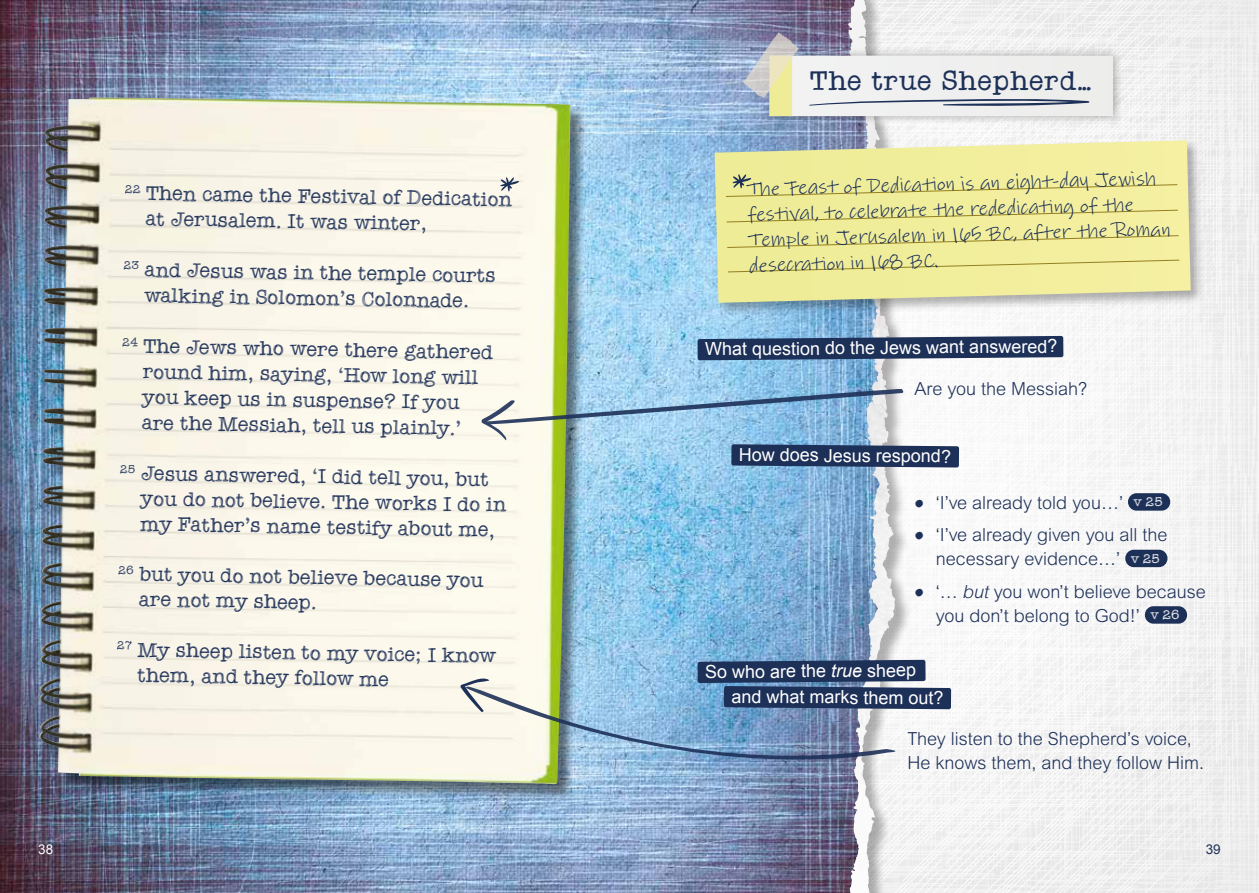
<style>
.page{position:relative;width:1259px;height:893px;background:#fff}
.page>*{position:absolute;margin:0;border:0;box-sizing:border-box;transform-origin:0 0}
.t1{font:28.5px "Quattro Tempi Solid";letter-spacing:.03em;color:#1d3058}
.t2{font:21px/25.5px "Quattro Tempi";color:#1d3058}
.t3{font:20.25px/25.2px "Lindsey Pro";color:#1d3058}
.t4{font:300 18px/24px "Arial MT Std";color:#1d3058}
.t5{font:18px/26.1px "Arial";letter-spacing:-.01em;color:#fff}
.t6{font:13.5px "Arial";color:#fff}
.t7{font:13.5px "Arial";color:#1d3058}
.s1{font-family:"Lindsey Pro";font-weight:400;font-size:20.25px}
.s2{font-family:"Quattro Tempi";font-weight:400;font-size:13.5px;color:#fff}
.s3{font-style:italic}
</style>
<div class="page">
<img style="left:911px;top:0;width:348px;height:893px">
<div style="left:0;top:0;width:911px;height:893px;background:#000;opacity:.3"></div>
<div style="left:40px;top:98px;width:547px;height:703px;background:#000;opacity:.5"></div>
<img style="left:41px;top:99px;width:48px;height:474px">
<div style="left:763px;top:48px;width:360px;height:77px;background:#000;opacity:.3"></div>
<div style="left:769px;top:56px;width:344px;height:60px;background:#efefef"></div>
<div style="left:769px;top:56px;width:23px;height:60px;background:#eeec96"></div>
<svg style="left:743px;top:32px;width:56px;height:66px"></svg>
<svg style="left:809px;top:99px;width:281px;height:7px"></svg>
<div style="left:713px;top:138px;width:492px;height:179px;background:#000;opacity:.3"></div>
<svg style="left:714px;top:140px;width:476px;height:163px"></svg>
<svg style="left:726px;top:209px;width:452px;height:14px"></svg>
<svg style="left:726px;top:235px;width:453px;height:13px"></svg>
<svg style="left:727px;top:259px;width:453px;height:14px"></svg>
<svg style="left:500px;top:177px;width:19px;height:14px"></svg>
<svg style="left:697px;top:336px;width:366px;height:24px"></svg>
<div style="left:1128px;top:493px;width:42px;height:18px;background:#1d3058;border-radius:9px"></div>
<div style="left:1125px;top:550px;width:42px;height:17px;background:#1d3058;border-radius:9px"></div>
<div style="left:1145px;top:606px;width:42px;height:18px;background:#1d3058;border-radius:9px"></div>
<svg style="left:481px;top:388px;width:478px;height:79px"></svg>
<svg style="left:460px;top:660px;width:491px;height:123px"></svg>
<svg style="left:725px;top:174px;width:453px;height:23px"></svg>
<p class="t2" style="left:146px;top:180px;width:367px;text-indent:-21px;rotate:1deg"><sup>22</sup> Then came the Festival of Dedication at Jerusalem. It was winter,</p>
<p class="t2" style="left:124px;top:256px;width:374px;text-align:center;rotate:1deg"><sup>23</sup> and Jesus was in the temple courts walking in Solomon’s Colonnade.</p>
<p class="t2" style="left:122px;top:332px;width:372px;text-align:center;rotate:1deg"><sup>24</sup> The Jews who were there gathered round him, saying, ‘How long will you keep us in suspense? If you<br>are the Messiah, tell us plainly.’</p>
<p class="t2" style="left:141px;top:460px;width:367px;text-indent:-21px;rotate:1deg"><sup>25</sup> Jesus answered, ‘I did tell you, but you do not believe. The works I do in my Father’s name testify about me,</p>
<p class="t2" style="left:140px;top:561px;width:345px;text-indent:-21px;rotate:1deg"><sup>26</sup> but you do not believe because you are not my sheep.</p>
<p class="t2" style="left:138px;top:637px;width:359px;text-indent:-21px;rotate:1deg"><sup>27</sup> My sheep listen to my voice; I know them, and they follow me</p>
<h1 class="t1" style="left:809px;top:64px;width:284px">The true Shepherd…</h1>
<p class="t3" style="left:746px;top:178px;width:424px;rotate:-2deg">The Feast of Dedication is an eight-day Jewish festival, to celebrate the rededicating of the Temple in Jerusalem in 165 BC, after the Roman desecration in 168 BC.</p>
<p class="t5" style="left:705px;top:335px;width:354px">What question do the Jews want answered?</p>
<p class="t4" style="left:914px;top:376px;width:174px">Are you the Messiah?</p>
<p class="t5" style="left:739px;top:443px;width:214px">How does Jesus respond?</p>
<p class="t4" style="left:914px;top:490px;width:250px"><span class="s1">•</span> ‘I’ve already told you…’ <span class="s2">v 25</span></p>
<p class="t4" style="left:935px;top:523px;width:233px;text-indent:-21px"><span class="s1">•</span> ‘I’ve already given you all the necessary evidence…’ <span class="s2">v 25</span></p>
<p class="t4" style="left:914px;top:579px;width:293px;text-align:center"><span class="s1">•</span> ‘… <span class="s3">but</span> you won’t believe because you don’t belong to God!’ <span class="s2">v 26</span></p>
<p class="t5" style="left:731px;top:658px;width:214px;text-indent:-26px">So who are the <span class="s3">true</span> sheep and what marks them out?</p>
<p class="t4" style="left:907px;top:727px;width:298px">They listen to the Shepherd’s voice,<br>He knows them, and they follow Him.</p>
<p class="t6" style="left:38px;top:841px;width:17px">38</p>
<p class="t7" style="left:1205px;top:841px;width:17px">39</p>
</div>
